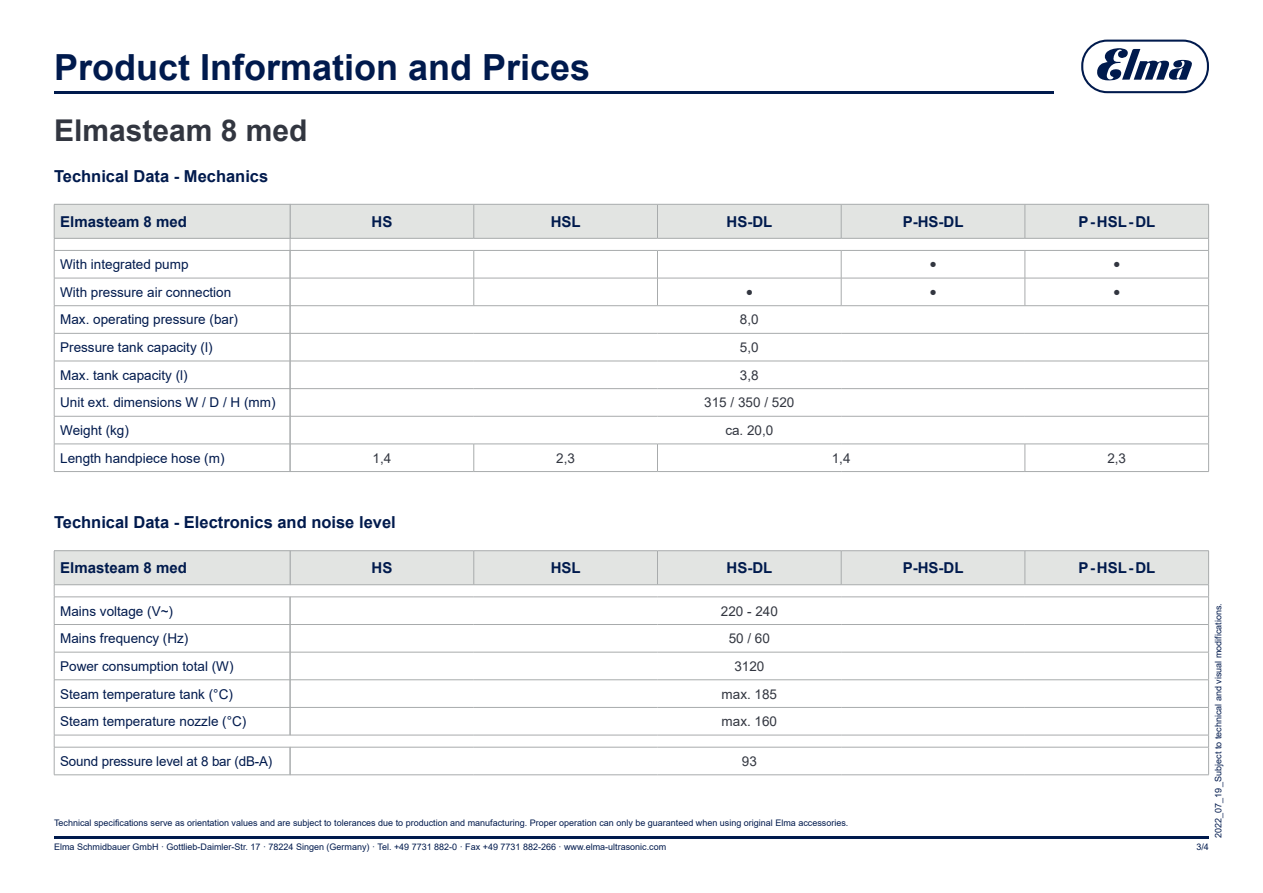
<style>
.page{position:relative;width:1263px;height:893px;background:#fff}
.page>*{position:absolute;margin:0;border:0;box-sizing:border-box;transform-origin:0 0}
.t1{font:700 36px "Arial";color:#001a4d}
.Arial_20_Bold_Grey{font:700 30px "Arial";color:#323640}
.Arial_14_Reg_Grey_Mi{font:21px "Arial";color:#323640}
.Arial_11_Bold_Blue{font:700 16.5px "Arial";color:#001a4d}
.Arial_10_Bold_Blue_M{font:700 15px "Arial";color:#001a4d}
.Arial_10_Bold_Blue_L{font:700 15px "Arial";color:#001a4d}
.Arial_9_Reg_Blue_Lin{font:13.5px "Arial";color:#001a4d}
.Arial_9_Reg_Grey_Mit{font:13.5px "Arial";color:#323640}
.Arial_6_Reg_Blue{font:9px "Arial";color:#001a4d}
</style>
<div class="page">
<svg style="left:1081px;top:40px;width:128px;height:53px"></svg>
<hr style="left:54px;top:91px;width:999px;height:2px;background:#001a4d">
<hr style="left:54px;top:837px;width:1155px;height:2px;background:#001a4d">
<hr style="left:290px;top:471px;width:184px;height:1px;background:#a8abac">
<hr style="left:474px;top:471px;width:183px;height:1px;background:#a8abac">
<hr style="left:657px;top:471px;width:184px;height:1px;background:#a8abac">
<hr style="left:841px;top:471px;width:184px;height:1px;background:#a8abac">
<hr style="left:1025px;top:471px;width:184px;height:1px;background:#a8abac">
<hr style="left:290px;top:550px;width:184px;height:1px;background:#a8abac">
<hr style="left:474px;top:550px;width:183px;height:1px;background:#a8abac">
<hr style="left:657px;top:550px;width:184px;height:1px;background:#a8abac">
<hr style="left:841px;top:550px;width:184px;height:1px;background:#a8abac">
<hr style="left:1025px;top:550px;width:184px;height:1px;background:#a8abac">
<div style="left:54px;top:204px;width:236px;height:34px;background:#e2e4e2"></div>
<hr style="left:54px;top:204px;width:236px;height:1px;background:#a8abac">
<hr style="left:54px;top:204px;width:1px;height:34px;background:#a8abac">
<hr style="left:54px;top:238px;width:236px;height:1px;background:#a8abac">
<hr style="left:54px;top:250px;width:236px;height:1px;background:#a8abac">
<hr style="left:54px;top:278px;width:236px;height:1px;background:#a8abac">
<hr style="left:54px;top:305px;width:236px;height:1px;background:#a8abac">
<hr style="left:54px;top:333px;width:236px;height:1px;background:#a8abac">
<hr style="left:54px;top:361px;width:236px;height:1px;background:#a8abac">
<hr style="left:54px;top:388px;width:236px;height:1px;background:#a8abac">
<hr style="left:54px;top:416px;width:236px;height:1px;background:#a8abac">
<hr style="left:54px;top:444px;width:236px;height:1px;background:#a8abac">
<svg style="left:54px;top:239px;width:1px;height:232px"></svg>
<svg style="left:290px;top:204px;width:919px;height:267px"></svg>
<hr style="left:54px;top:471px;width:236px;height:1px;background:#a8abac">
<div style="left:54px;top:551px;width:236px;height:34px;background:#e2e4e2"></div>
<hr style="left:54px;top:550px;width:236px;height:1px;background:#a8abac">
<hr style="left:54px;top:551px;width:1px;height:34px;background:#a8abac">
<hr style="left:54px;top:584px;width:236px;height:1px;background:#a8abac">
<hr style="left:54px;top:597px;width:236px;height:1px;background:#a8abac">
<hr style="left:54px;top:624px;width:236px;height:1px;background:#a8abac">
<hr style="left:54px;top:652px;width:236px;height:1px;background:#a8abac">
<hr style="left:54px;top:679px;width:236px;height:1px;background:#a8abac">
<hr style="left:54px;top:707px;width:236px;height:1px;background:#a8abac">
<hr style="left:54px;top:735px;width:236px;height:1px;background:#a8abac">
<hr style="left:54px;top:747px;width:236px;height:1px;background:#a8abac">
<svg style="left:54px;top:585px;width:1px;height:189px"></svg>
<svg style="left:290px;top:551px;width:919px;height:224px"></svg>
<hr style="left:54px;top:774px;width:236px;height:1px;background:#a8abac">
<h1 class="t1" style="left:54px;top:42px;width:538px">Product Information and Prices</h1>
<p class="Arial_20_Bold_Grey" style="left:54px;top:109px;width:255px">Elmasteam 8 med</p>
<p class="Arial_11_Bold_Blue" style="left:54px;top:165px;width:216px">Technical Data - Mechanics</p>
<p class="Arial_10_Bold_Blue_L" style="left:60px;top:211px;width:128px">Elmasteam 8 med</p>
<p class="Arial_9_Reg_Blue_Lin" style="left:60px;top:255px;width:130px">With integrated pump</p>
<p class="Arial_9_Reg_Blue_Lin" style="left:60px;top:283px;width:173px">With pressure air connection</p>
<p class="Arial_9_Reg_Blue_Lin" style="left:60px;top:310px;width:179px">Max. operating pressure (bar)</p>
<p class="Arial_9_Reg_Blue_Lin" style="left:60px;top:338px;width:154px">Pressure tank capacity (l)</p>
<p class="Arial_9_Reg_Blue_Lin" style="left:60px;top:366px;width:129px">Max. tank capacity (l)</p>
<p class="Arial_9_Reg_Blue_Lin" style="left:60px;top:393px;width:217px">Unit ext. dimensions W / D / H (mm)</p>
<p class="Arial_9_Reg_Blue_Lin" style="left:60px;top:421px;width:70px">Weight (kg)</p>
<p class="Arial_9_Reg_Blue_Lin" style="left:60px;top:449px;width:166px">Length handpiece hose (m)</p>
<p class="Arial_10_Bold_Blue_M" style="left:371px;top:211px;width:22px">HS</p>
<p class="Arial_10_Bold_Blue_M" style="left:551px;top:211px;width:31px">HSL</p>
<p class="Arial_10_Bold_Blue_M" style="left:726px;top:211px;width:47px">HS-DL</p>
<p class="Arial_10_Bold_Blue_M" style="left:903px;top:211px;width:62px">P-HS-DL</p>
<p class="Arial_10_Bold_Blue_M" style="left:1078px;top:211px;width:78px">P-HSL-DL</p>
<p class="Arial_14_Reg_Grey_Mi" style="left:929px;top:250px;width:9px">•</p>
<p class="Arial_14_Reg_Grey_Mi" style="left:1113px;top:250px;width:9px">•</p>
<p class="Arial_14_Reg_Grey_Mi" style="left:746px;top:278px;width:9px">•</p>
<p class="Arial_14_Reg_Grey_Mi" style="left:929px;top:278px;width:9px">•</p>
<p class="Arial_14_Reg_Grey_Mi" style="left:1113px;top:278px;width:9px">•</p>
<p class="Arial_9_Reg_Grey_Mit" style="left:740px;top:310px;width:20px">8,0</p>
<p class="Arial_9_Reg_Grey_Mit" style="left:740px;top:338px;width:20px">5,0</p>
<p class="Arial_9_Reg_Grey_Mit" style="left:740px;top:366px;width:20px">3,8</p>
<p class="Arial_9_Reg_Grey_Mit" style="left:704px;top:393px;width:92px">315 / 350 / 520</p>
<p class="Arial_9_Reg_Grey_Mit" style="left:725px;top:421px;width:50px">ca. 20,0</p>
<p class="Arial_9_Reg_Grey_Mit" style="left:373px;top:449px;width:20px">1,4</p>
<p class="Arial_9_Reg_Grey_Mit" style="left:556px;top:449px;width:20px">2,3</p>
<p class="Arial_9_Reg_Grey_Mit" style="left:832px;top:449px;width:20px">1,4</p>
<p class="Arial_9_Reg_Grey_Mit" style="left:1107px;top:449px;width:20px">2,3</p>
<p class="Arial_11_Bold_Blue" style="left:54px;top:511px;width:343px">Technical Data - Electronics and noise level</p>
<p class="Arial_10_Bold_Blue_L" style="left:60px;top:557px;width:128px">Elmasteam 8 med</p>
<p class="Arial_9_Reg_Blue_Lin" style="left:60px;top:602px;width:114px">Mains voltage (V~)</p>
<p class="Arial_9_Reg_Blue_Lin" style="left:60px;top:629px;width:130px">Mains frequency (Hz)</p>
<p class="Arial_9_Reg_Blue_Lin" style="left:60px;top:657px;width:175px">Power consumption total (W)</p>
<p class="Arial_9_Reg_Blue_Lin" style="left:60px;top:684px;width:174px">Steam temperature tank (°C)</p>
<p class="Arial_9_Reg_Blue_Lin" style="left:60px;top:712px;width:188px">Steam temperature nozzle (°C)</p>
<p class="Arial_9_Reg_Blue_Lin" style="left:60px;top:752px;width:214px">Sound pressure level at 8 bar (dB-A)</p>
<p class="Arial_10_Bold_Blue_M" style="left:371px;top:557px;width:22px">HS</p>
<p class="Arial_10_Bold_Blue_M" style="left:551px;top:557px;width:31px">HSL</p>
<p class="Arial_10_Bold_Blue_M" style="left:726px;top:557px;width:47px">HS-DL</p>
<p class="Arial_10_Bold_Blue_M" style="left:903px;top:557px;width:62px">P-HS-DL</p>
<p class="Arial_10_Bold_Blue_M" style="left:1078px;top:557px;width:78px">P-HSL-DL</p>
<p class="Arial_9_Reg_Grey_Mit" style="left:721px;top:602px;width:59px">220 - 240</p>
<p class="Arial_9_Reg_Grey_Mit" style="left:729px;top:629px;width:43px">50 / 60</p>
<p class="Arial_9_Reg_Grey_Mit" style="left:734px;top:657px;width:32px">3120</p>
<p class="Arial_9_Reg_Grey_Mit" style="left:721px;top:684px;width:57px">max. 185</p>
<p class="Arial_9_Reg_Grey_Mit" style="left:721px;top:712px;width:57px">max. 160</p>
<p class="Arial_9_Reg_Grey_Mit" style="left:742px;top:752px;width:17px">93</p>
<p class="Arial_6_Reg_Blue" style="left:54px;top:817px;width:796px">Technical specifications serve as orientation values and are subject to tolerances due to production and manufacturing. Proper operation can only be guaranteed when using original Elma accessories.</p>
<p class="Arial_6_Reg_Blue" style="left:1212px;top:838px;width:236px;rotate:-90deg">2022_07_19_Subject to technical and visual modifications.</p>
<p class="Arial_6_Reg_Blue" style="left:54px;top:840px;width:614px">Elma Schmidbauer GmbH · Gottlieb-Daimler-Str. 17 · 78224 Singen (Germany) · Tel. +49 7731 882-0 · Fax +49 7731 882-266 · www.elma-ultrasonic.com</p>
<p class="Arial_6_Reg_Blue" style="left:1196px;top:840px;width:14px">3/4</p>
</div>
